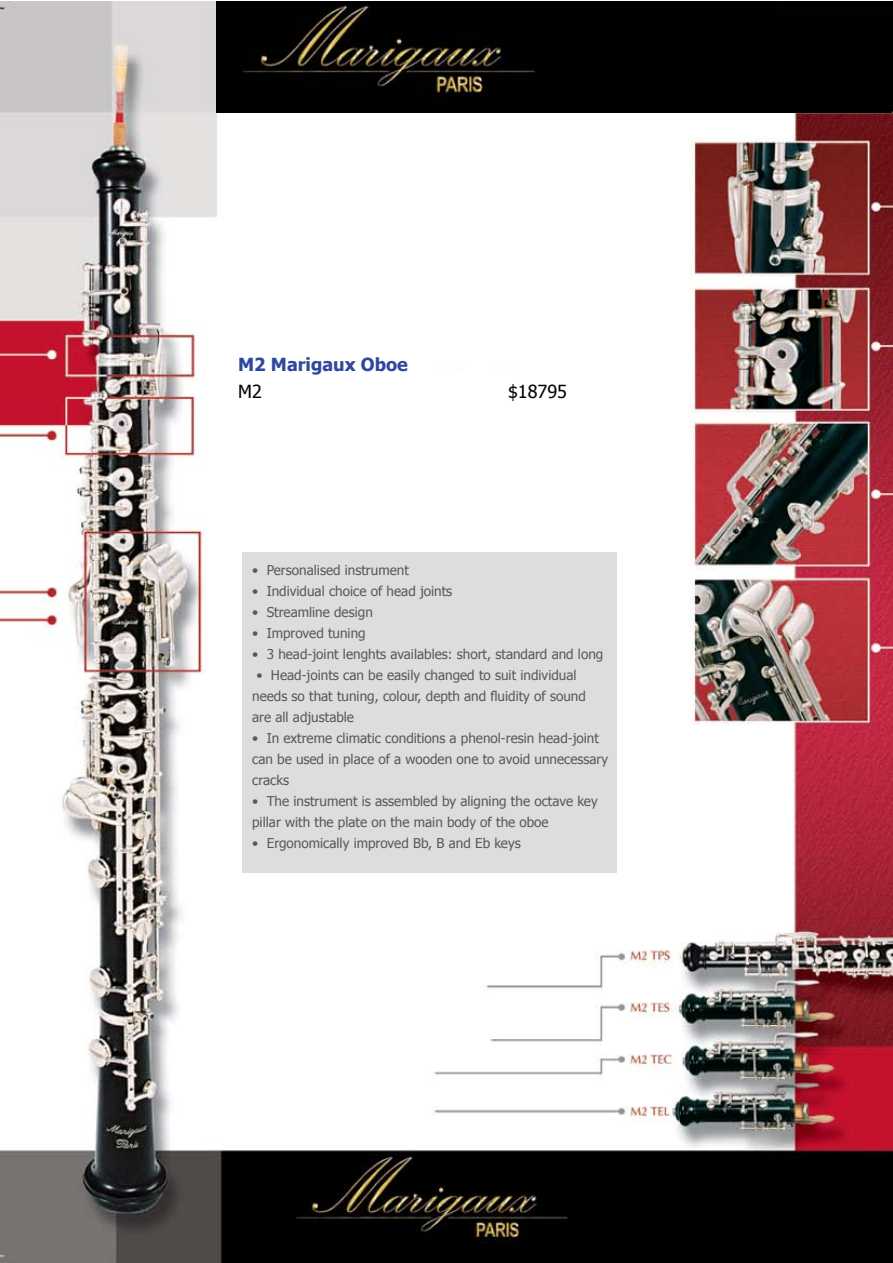
<style>
.page{position:relative;width:893px;height:1263px;background:#fff}
.page>*{position:absolute;margin:0;border:0;box-sizing:border-box;transform-origin:0 0}
.t1{font:700 18px "Tahoma";color:#2f479d}
.t2{font:18px "Tahoma";color:#000}
.t3{font:13.5px/21px "Tahoma";color:#58595b}
</style>
<div class="page">
<img style="left:0;top:1px;width:892px;height:1262px">
<div style="left:242px;top:552px;width:375px;height:320px;background:#dcddde"></div>
<img style="left:217px;top:1px;width:675px;height:112px">
<h1 class="t1" style="left:238px;top:353px;width:171px">M2 Marigaux Oboe</h1>
<h1 class="t2" style="left:238px;top:380px;width:25px">M2</h1>
<h1 class="t2" style="left:508px;top:380px;width:60px">$18795</h1>
<p class="t3" style="left:252px;top:559px;width:158px">• Personalised instrument</p>
<p class="t3" style="left:252px;top:580px;width:202px">• Individual choice of head joints</p>
<p class="t3" style="left:252px;top:601px;width:122px">• Streamline design</p>
<p class="t3" style="left:252px;top:622px;width:115px">• Improved tuning</p>
<p class="t3" style="left:252px;top:643px;width:353px">• 3 head-joint lenghts availables: short, standard and long</p>
<p class="t3" style="left:252px;top:664px;width:335px;text-indent:4px">• Head-joints can be easily changed to suit individual needs so that tuning, colour, depth and fluidity of sound are all adjustable</p>
<p class="t3" style="left:252px;top:727px;width:358px">• In extreme climatic conditions a phenol-resin head-joint can be used in place of a wooden one to avoid unnecessary cracks</p>
<p class="t3" style="left:252px;top:790px;width:347px">• The instrument is assembled by aligning the octave key pillar with the plate on the main body of the oboe</p>
<p class="t3" style="left:252px;top:832px;width:270px">• Ergonomically improved Bb, B and Eb keys</p>
</div>
